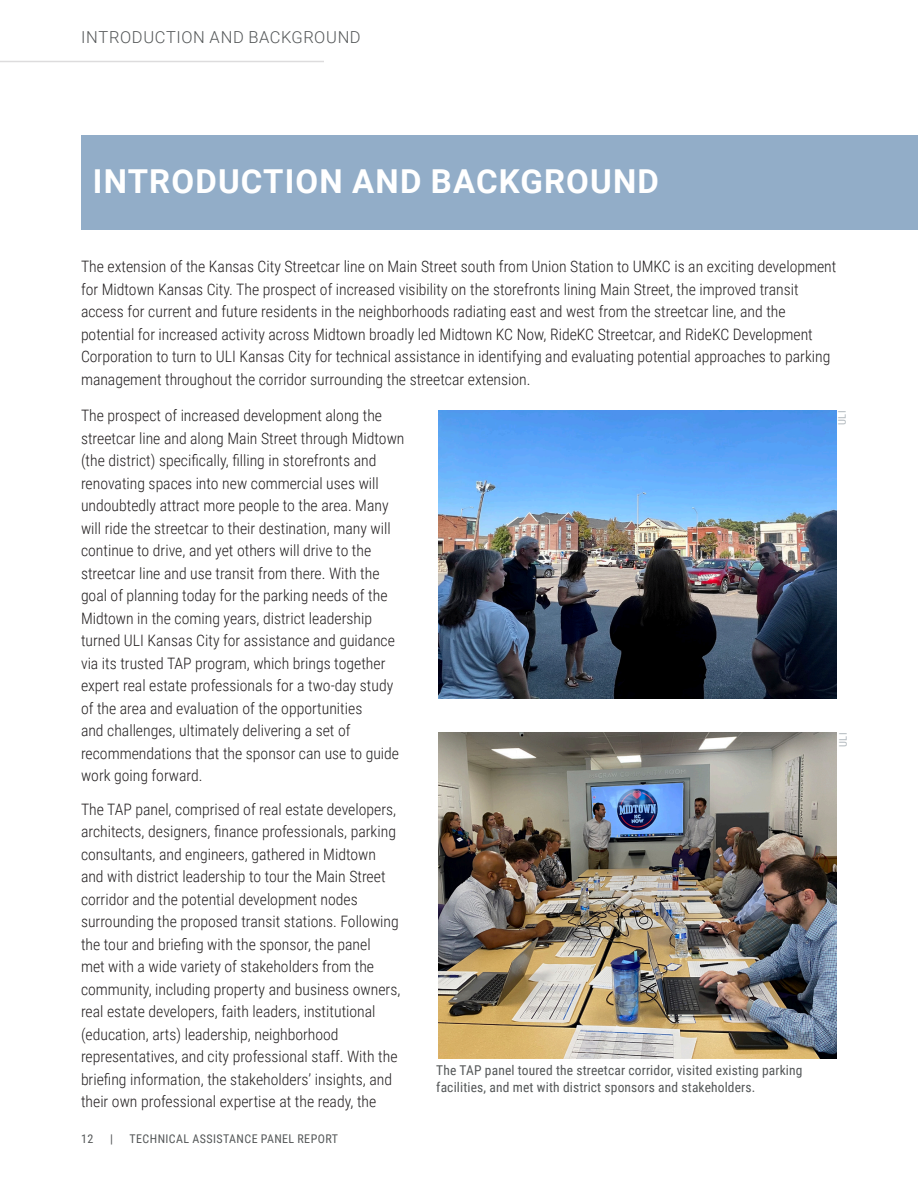
<style>
.page{position:relative;width:918px;height:1188px;background:#fff}
.page>*{position:absolute;margin:0;border:0;box-sizing:border-box;transform-origin:0 0}
.t1{font:700 33px "Roboto";letter-spacing:.035em;color:#fff}
.Section_Heading{font:300 16.5px "Roboto";letter-spacing:.035em;color:#545758}
.Body{font:300 15.75px/22.5px "Roboto Condensed";color:#231f20}
.t2{font:13.5px/16.5px "Roboto Condensed";letter-spacing:.01em;color:#545758}
.t3{font:12px "Roboto Condensed";letter-spacing:.035em;color:#545758}
.t4{font:10.5px "Roboto Condensed";letter-spacing:.045em;color:#b0b7bc}
</style>
<div class="page">
<hr style="left:0;top:61px;width:324px;height:1px;background:#dddcdd">
<div style="left:81px;top:135px;width:837px;height:95px;background:#92adc8"></div>
<img style="left:438px;top:732px;width:399px;height:326px">
<img style="left:438px;top:411px;width:399px;height:287px">
<p class="Section_Heading" style="left:81px;top:26px;width:281px">INTRODUCTION AND BACKGROUND</p>
<h1 class="t1" style="left:93px;top:158px;width:568px">INTRODUCTION AND BACKGROUND</h1>
<p class="Body" style="left:81px;top:255px;width:757px">The extension of the Kansas City Streetcar line on Main Street south from Union Station to UMKC is an exciting development for Midtown Kansas City. The prospect of increased visibility on the storefronts lining Main Street, the improved transit access for current and future residents in the neighborhoods radiating east and west from the streetcar line, and the potential for increased activity across Midtown broadly led Midtown KC Now, RideKC Streetcar, and RideKC Development Corporation to turn to ULI Kansas City for technical assistance in identifying and evaluating potential approaches to parking management throughout the corridor surrounding the streetcar extension.</p>
<p class="Body" style="left:81px;top:404px;width:325px">The prospect of increased development along the streetcar line and along Main Street through Midtown (the district) specifically, filling in storefronts and renovating spaces into new commercial uses will undoubtedly attract more people to the area. Many will ride the streetcar to their destination, many will continue to drive, and yet others will drive to the streetcar line and use transit from there. With the goal of planning today for the parking needs of the Midtown in the coming years, district leadership turned ULI Kansas City for assistance and guidance via its trusted TAP program, which brings together expert real estate professionals for a two-day study of the area and evaluation of the opportunities<br>and challenges, ultimately delivering a set of recommendations that the sponsor can use to guide work going forward.</p>
<p class="Body" style="left:81px;top:797px;width:321px">The TAP panel, comprised of real estate developers, architects, designers, finance professionals, parking consultants, and engineers, gathered in Midtown and with district leadership to tour the Main Street corridor and the potential development nodes surrounding the proposed transit stations. Following the tour and briefing with the sponsor, the panel<br>met with a wide variety of stakeholders from the community, including property and business owners, real estate developers, faith leaders, institutional (education, arts) leadership, neighborhood representatives, and city professional staff. With the briefing information, the stakeholders’ insights, and their own professional expertise at the ready, the</p>
<p class="t3" style="left:81px;top:1130px;width:14px">12</p>
<p class="t3" style="left:110px;top:1130px;width:4px">|</p>
<p class="t3" style="left:130px;top:1130px;width:210px">TECHNICAL ASSISTANCE PANEL REPORT</p>
<p class="t2" style="left:436px;top:1061px;width:368px">The TAP panel toured the streetcar corridor, visited existing parking facilities, and met with district sponsors and stakeholders.</p>
<p class="t4" style="left:835px;top:425px;width:16px;rotate:-90deg">ULI</p>
<p class="t4" style="left:836px;top:747px;width:16px;rotate:-90deg">ULI</p>
</div>
